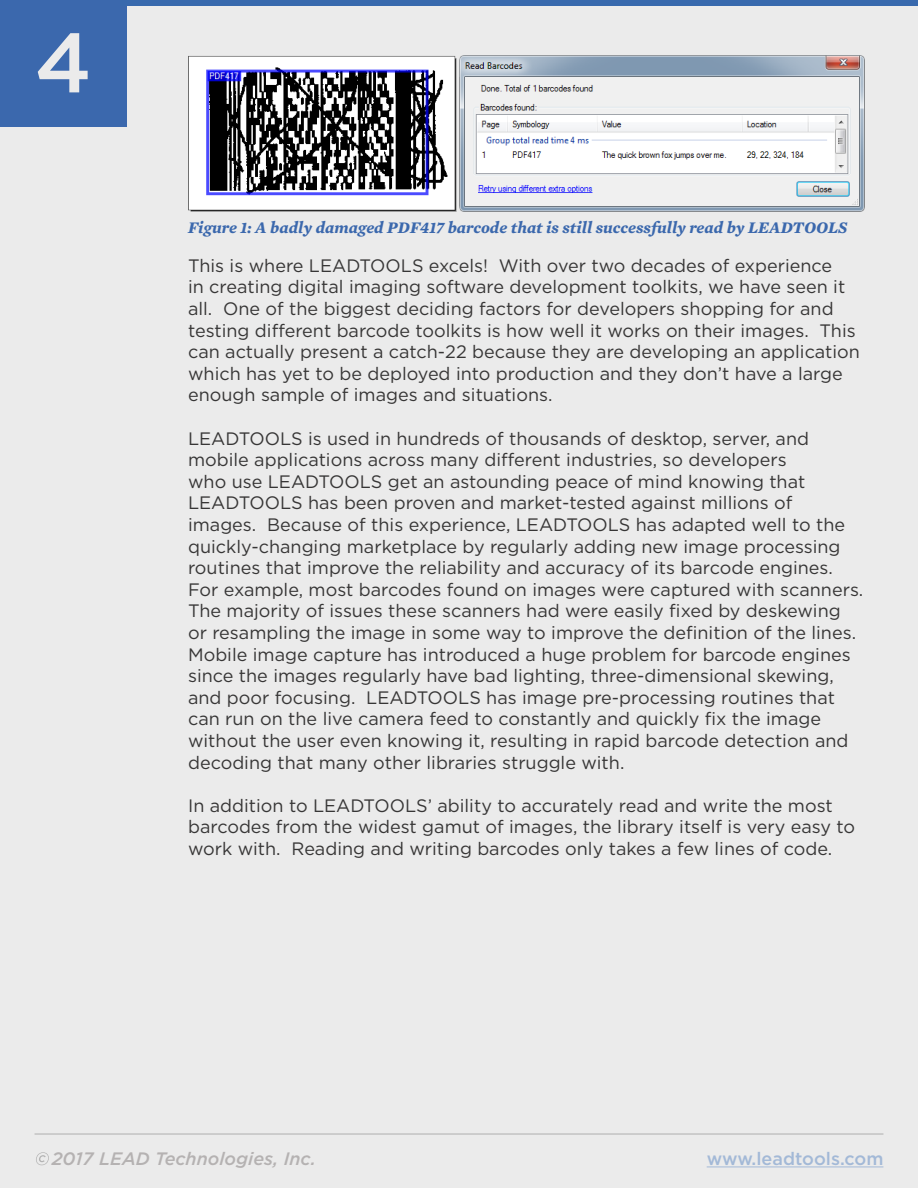
<style>
.page{position:relative;width:918px;height:1188px;background:#ebebeb}
.page>*{position:absolute;margin:0;border:0;box-sizing:border-box;transform-origin:0 0}
.t1{font:500 84px "Gotham";color:#ebebeb}
.t2{font:18px/21.6px "Gotham";color:#373636}
.t3{font:italic 500 18px "Gotham";color:#b5b2b2}
.t4{font:500 18px "Gotham";color:#a3b9d7}
.t5{font:italic 700 16.5px "Mercury Text G1";color:#3b68ad}
</style>
<div class="page">
<div style="left:0;top:0;width:127px;height:127px;background:#3b68ad"></div>
<div style="left:121px;top:0;width:797px;height:5px;background:#3869ad"></div>
<hr style="left:707px;top:1166px;width:176px;height:1px;background:#a3b9d7">
<img style="left:188px;top:55px;width:676px;height:157px">
<svg style="left:36px;top:1152px;width:13px;height:13px"></svg>
<hr style="left:35px;top:1133px;width:848px;height:2px;background:#b5b5b5">
<h1 class="t1" style="left:35px;top:8px;width:59px">4</h1>
<p class="t5" style="left:188px;top:217px;width:661px">Figure 1: A badly damaged PDF417 barcode that is still successfully read by LEADTOOLS</p>
<p class="t2" style="left:188px;top:254px;width:673px">This is where LEADTOOLS excels! With over two decades of experience<br>in creating digital imaging software development toolkits, we have seen it all. One of the biggest deciding factors for developers shopping for and testing different barcode toolkits is how well it works on their images. This can actually present a catch-22 because they are developing an application which has yet to be deployed into production and they don’t have a large enough sample of images and situations.</p>
<p class="t2" style="left:188px;top:427px;width:677px">LEADTOOLS is used in hundreds of thousands of desktop, server, and mobile applications across many different industries, so developers<br>who use LEADTOOLS get an astounding peace of mind knowing that LEADTOOLS has been proven and market-tested against millions of images. Because of this experience, LEADTOOLS has adapted well to the quickly-changing marketplace by regularly adding new image processing routines that improve the reliability and accuracy of its barcode engines.<br>For example, most barcodes found on images were captured with scanners.<br>The majority of issues these scanners had were easily fixed by deskewing or resampling the image in some way to improve the definition of the lines.<br>Mobile image capture has introduced a huge problem for barcode engines since the images regularly have bad lighting, three-dimensional skewing, and poor focusing. LEADTOOLS has image pre-processing routines that can run on the live camera feed to constantly and quickly fix the image without the user even knowing it, resulting in rapid barcode detection and decoding that many other libraries struggle with.</p>
<p class="t2" style="left:188px;top:794px;width:669px">In addition to LEADTOOLS’ ability to accurately read and write the most barcodes from the widest gamut of images, the library itself is very easy to work with. Reading and writing barcodes only takes a few lines of code.</p>
<p class="t3" style="left:52px;top:1147px;width:266px">2017 LEAD Technologies, Inc.</p>
<p class="t4" style="left:707px;top:1147px;width:178px">www.leadtools.com</p>
</div>
